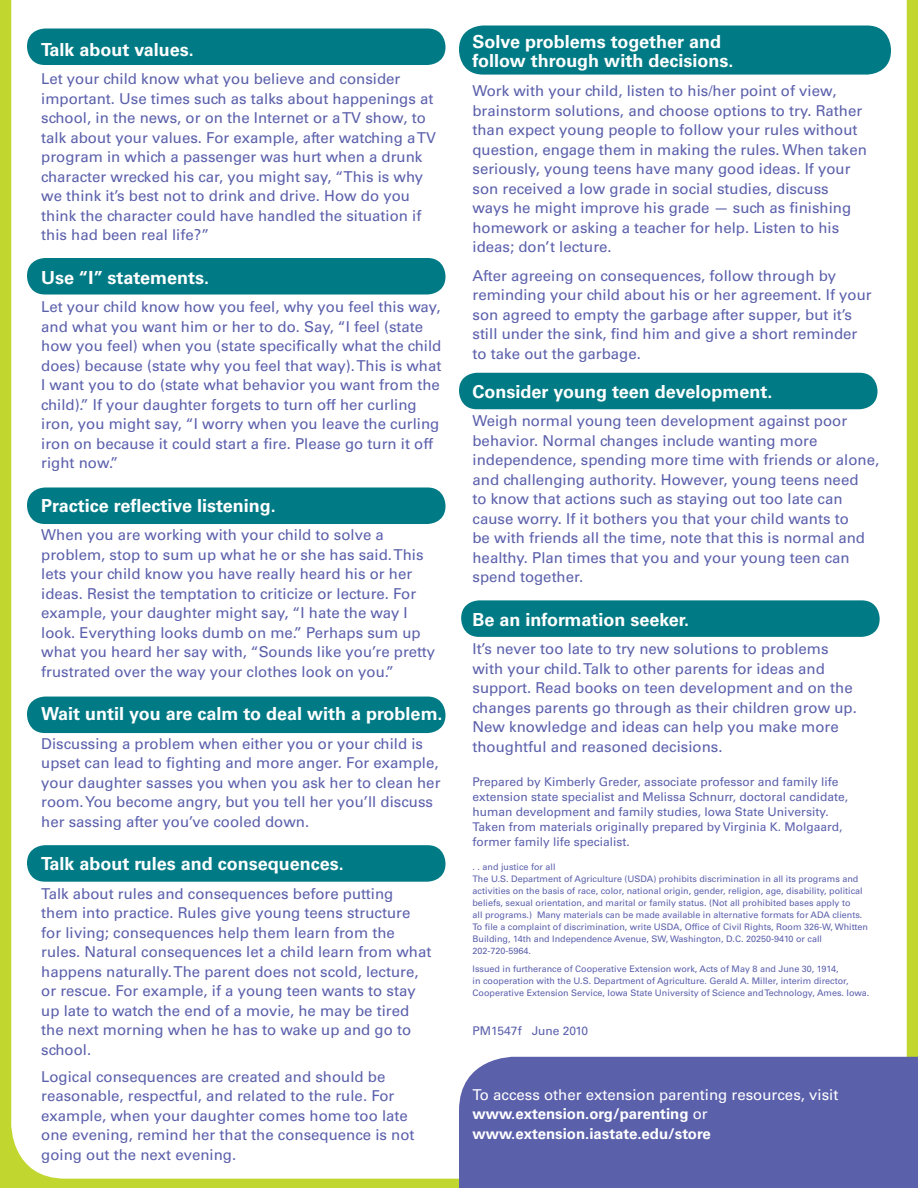
<style>
.page{position:relative;width:918px;height:1188px;background:#c1d72f}
.page>*{position:absolute;margin:0;border:0;box-sizing:border-box;transform-origin:0 0}
.t1{font:700 18px/19.5px "Univers";color:#fff}
.t2{font:15px/19.5px "Univers";color:#5b60ab}
.t3{font:700 15px/19.5px "Univers";color:#fff}
.t4{font:12px/15px "Univers";color:#5b60ab}
.t5{font:9px/12px "Univers";color:#5b60ab}
.s1{font-weight:400}
</style>
<div class="page">
<div style="left:11px;top:0;width:896px;height:1179px;background:#fff"></div>
<div style="left:461px;top:600px;width:419px;height:37px;background:#007b85;border-radius:18px"></div>
<div style="left:459px;top:373px;width:419px;height:36px;background:#007b85;border-radius:18px"></div>
<div style="left:27px;top:28px;width:419px;height:37px;background:#007b85;border-radius:18px"></div>
<div style="left:459px;top:1057px;width:459px;height:131px;background:#5b60ab"></div>
<div style="left:27px;top:258px;width:419px;height:37px;background:#007b85;border-radius:18px"></div>
<div style="left:27px;top:488px;width:419px;height:36px;background:#007b85;border-radius:18px"></div>
<div style="left:27px;top:697px;width:419px;height:36px;background:#007b85;border-radius:18px"></div>
<div style="left:27px;top:845px;width:419px;height:37px;background:#007b85;border-radius:18px"></div>
<div style="left:459px;top:26px;width:432px;height:49px;background:#007b85;border-radius:24px"></div>
<p class="t1" style="left:41px;top:40px;width:154px">Talk about values.</p>
<p class="t2" style="left:41px;top:69px;width:396px">Let your child know what you believe and consider important. Use times such as talks about happenings at school, in the news, or on the Internet or a TV show, to talk about your values. For example, after watching a TV program in which a passenger was hurt when a drunk character wrecked his car, you might say, “This is why we think it’s best not to drink and drive. How do you think the character could have handled the situation if this had been real life?”</p>
<p class="t1" style="left:41px;top:268px;width:169px">Use “I” statements.</p>
<p class="t2" style="left:41px;top:297px;width:402px">Let your child know how you feel, why you feel this way, and what you want him or her to do. Say, “I feel (state how you feel) when you (state specifically what the child does) because (state why you feel that way). This is what I want you to do (state what behavior you want from the child).” If your daughter forgets to turn off her curling iron, you might say, “I worry when you leave the curling iron on because it could start a fire. Please go turn it off right now.”</p>
<p class="t1" style="left:41px;top:496px;width:236px">Practice reflective listening.</p>
<p class="t2" style="left:41px;top:525px;width:395px">When you are working with your child to solve a problem, stop to sum up what he or she has said. This lets your child know you have really heard his or her ideas. Resist the temptation to criticize or lecture. For example, your daughter might say, “I hate the way I look. Everything looks dumb on me.” Perhaps sum up what you heard her say with, “Sounds like you’re pretty frustrated over the way your clothes look on you.”</p>
<p class="t1" style="left:41px;top:704px;width:403px">Wait until you are calm to deal with a problem.</p>
<p class="t2" style="left:41px;top:734px;width:401px">Discussing a problem when either you or your child is upset can lead to fighting and more anger. For example, your daughter sasses you when you ask her to clean her room. You become angry, but you tell her you’ll discuss her sassing after you’ve cooled down.</p>
<p class="t1" style="left:41px;top:854px;width:304px">Talk about rules and consequences.</p>
<p class="t2" style="left:41px;top:884px;width:392px">Talk about rules and consequences before putting them into practice. Rules give young teens structure for living; consequences help them learn from the rules. Natural consequences let a child learn from what happens naturally. The parent does not scold, lecture, or rescue. For example, if a young teen wants to stay up late to watch the end of a movie, he may be tired the next morning when he has to wake up and go to school.</p>
<p class="t2" style="left:41px;top:1067px;width:375px">Logical consequences are created and should be reasonable, respectful, and related to the rule. For example, when your daughter comes home too late one evening, remind her that the consequence is not going out the next evening.</p>
<p class="t1" style="left:472px;top:32px;width:262px">Solve problems together and follow through with decisions.</p>
<p class="t2" style="left:472px;top:81px;width:396px">Work with your child, listen to his/her point of view, brainstorm solutions, and choose options to try. Rather than expect young people to follow your rules without question, engage them in making the rules. When taken seriously, young teens have many good ideas. If your son received a low grade in social studies, discuss ways he might improve his grade — such as finishing homework or asking a teacher for help. Listen to his ideas; don’t lecture.</p>
<p class="t2" style="left:472px;top:266px;width:401px">After agreeing on consequences, follow through by reminding your child about his or her agreement. If your son agreed to empty the garbage after supper, but it’s still under the sink, find him and give a short reminder to take out the garbage.</p>
<p class="t1" style="left:472px;top:382px;width:301px">Consider young teen development.</p>
<p class="t2" style="left:472px;top:411px;width:408px">Weigh normal young teen development against poor behavior. Normal changes include wanting more independence, spending more time with friends or alone, and challenging authority. However, young teens need<br>to know that actions such as staying out too late can cause worry. If it bothers you that your child wants to<br>be with friends all the time, note that this is normal and healthy. Plan times that you and your young teen can spend together.</p>
<p class="t1" style="left:472px;top:610px;width:218px">Be an information seeker.</p>
<p class="t2" style="left:472px;top:639px;width:386px">It’s never too late to try new solutions to problems with your child. Talk to other parents for ideas and support. Read books on teen development and on the changes parents go through as their children grow up.<br>New knowledge and ideas can help you make more thoughtful and reasoned decisions.</p>
<p class="t4" style="left:472px;top:774px;width:377px">Prepared by Kimberly Greder, associate professor and family life extension state specialist and Melissa Schnurr, doctoral candidate, human development and family studies, Iowa State University.<br>Taken from materials originally prepared by Virginia K. Molgaard, former family life specialist.</p>
<p class="t5" style="left:472px;top:861px;width:397px">. . and justice for all<br>The U.S. Department of Agriculture (USDA) prohibits discrimination in all its programs and activities on the basis of race, color, national origin, gender, religion, age, disability, political beliefs, sexual orientation, and marital or family status. (Not all prohibited bases apply to<br>all programs.) Many materials can be made available in alternative formats for ADA clients.<br>To file a complaint of discrimination, write USDA, Office of Civil Rights, Room 326-W, Whitten Building, 14th and Independence Avenue, SW, Washington, D.C. 20250-9410 or call 202-720-5964.</p>
<p class="t5" style="left:472px;top:963px;width:398px">Issued in furtherance of Cooperative Extension work, Acts of May 8 and June 30, 1914,<br>in cooperation with the U.S. Department of Agriculture. Gerald A. Miller, interim director,<br>Cooperative Extension Service, Iowa State University of Science and Technology, Ames. Iowa.</p>
<p class="t4" style="left:472px;top:1023px;width:117px">PM1547f June 2010</p>
<p class="t3" style="left:472px;top:1085px;width:367px"><span class="s1">To access other extension parenting resources, visit </span>www.extension.org/parenting <span class="s1">or </span>www.extension.iastate.edu/store</p>
</div>
